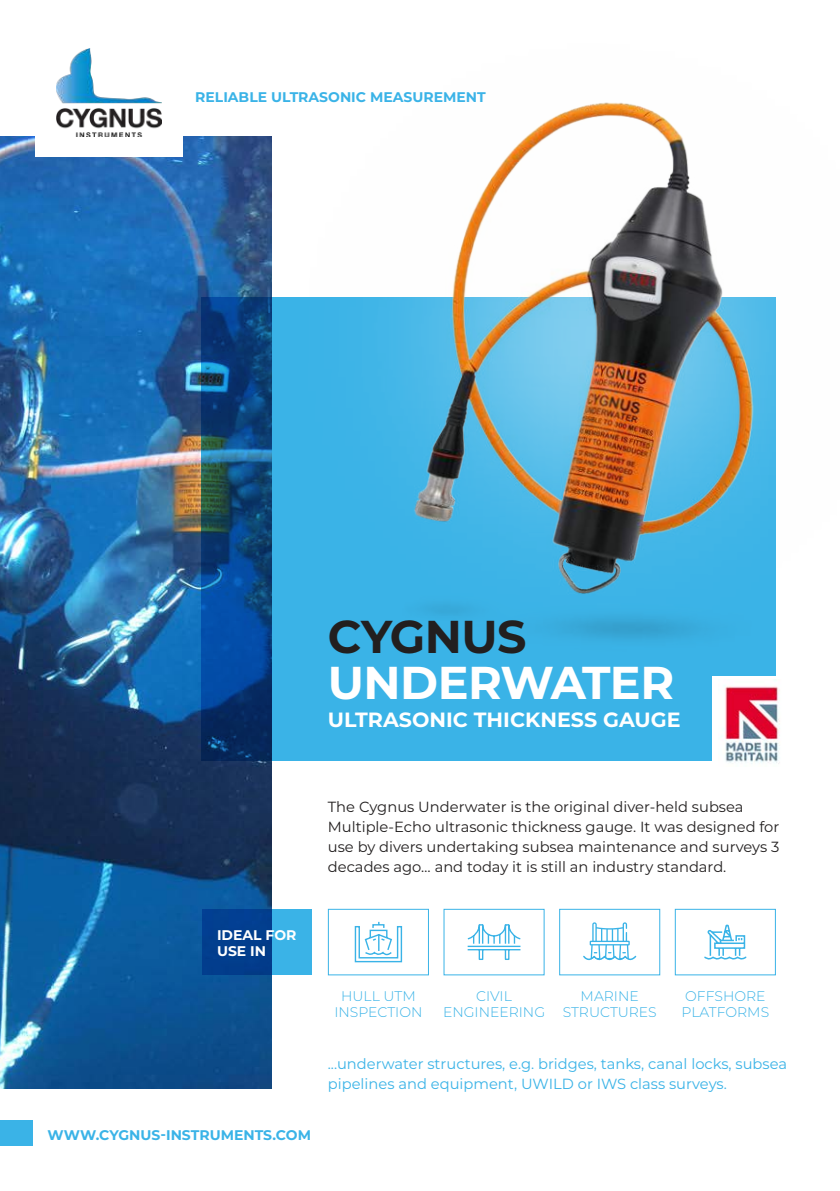
<style>
.page{position:relative;width:840px;height:1191px;background:#fff}
.page>*{position:absolute;margin:0;border:0;box-sizing:border-box;transform-origin:0 0}
.t1{font:700 46px "Montserrat";letter-spacing:-.015em;color:#fff}
.t2{font:700 46px "Montserrat";letter-spacing:-.015em;color:#221f1f}
.t3{font:700 20.6px "Montserrat";color:#fff}
.t4{font:14.6px/20px "Montserrat";color:#221f1f}
.t5{font:14.6px/20px "Montserrat";color:#3ab3e7}
.t6{font:300 14px/16px "Montserrat";color:#3ab3e7;text-align:center}
.t7{font:700 14px "Montserrat";color:#3ab3e7}
.t8{font:700 14px/16px "Montserrat";color:#fff}
</style>
<div class="page">
<img style="left:0;top:136px;width:271px;height:953px">
<div style="left:35px;top:36px;width:148px;height:121px;background:#fff"></div>
<img style="left:57px;top:48px;width:104px;height:89px">
<div style="left:0;top:1120px;width:33px;height:25px;background:#3ab3e7"></div>
<div style="left:328px;top:908px;width:100px;height:67px;border:1px solid #3ab3e7"></div>
<div style="left:443px;top:908px;width:101px;height:67px;border:1px solid #3ab3e7"></div>
<div style="left:559px;top:908px;width:101px;height:67px;border:1px solid #3ab3e7"></div>
<div style="left:674px;top:908px;width:101px;height:67px;border:1px solid #3ab3e7"></div>
<svg style="left:201px;top:298px;width:574px;height:462px;fill:#3ab3e7"></svg>
<div style="left:712px;top:676px;width:69px;height:90px;background:#fff"></div>
<img style="left:724px;top:680px;width:56px;height:84px">
<svg style="left:202px;top:909px;width:109px;height:66px;fill:#023f90"></svg>
<svg style="left:583px;top:922px;width:54px;height:39px"></svg>
<svg style="left:354px;top:921px;width:48px;height:42px"></svg>
<svg style="left:704px;top:924px;width:43px;height:36px"></svg>
<svg style="left:467px;top:924px;width:54px;height:36px"></svg>
<img style="left:303px;top:102px;width:473px;height:560px">
<p class="t7" style="left:195px;top:90px;width:292px">RELIABLE ULTRASONIC MEASUREMENT</p>
<h1 class="t2" style="left:328px;top:614px;width:200px">CYGNUS</h1>
<h1 class="t1" style="left:328px;top:660px;width:348px">UNDERWATER</h1>
<h2 class="t3" style="left:328px;top:709px;width:354px">ULTRASONIC THICKNESS GAUGE</h2>
<p class="t4" style="left:328px;top:797px;width:453px">The Cygnus Underwater is the original diver-held subsea Multiple-Echo ultrasonic thickness gauge. It was designed for use by divers undertaking subsea maintenance and surveys 3 decades ago… and today it is still an industry standard.</p>
<p class="t8" style="left:217px;top:927px;width:81px">IDEAL FOR<br>USE IN</p>
<p class="t7" style="left:48px;top:1128px;width:265px">WWW.CYGNUS-INSTRUMENTS.COM</p>
<p class="t6" style="left:334px;top:988px;width:90px">HULL UTM<br>INSPECTION</p>
<p class="t6" style="left:443px;top:988px;width:104px">CIVIL<br>ENGINEERING</p>
<p class="t6" style="left:562px;top:989px;width:95px">MARINE<br>STRUCTURES</p>
<p class="t6" style="left:681px;top:989px;width:89px;text-align:left">OFFSHORE<br>PLATFORMS</p>
<p class="t5" style="left:328px;top:1054px;width:460px">...underwater structures, e.g. bridges, tanks, canal locks, subsea pipelines and equipment, UWILD or IWS class surveys.</p>
</div>
